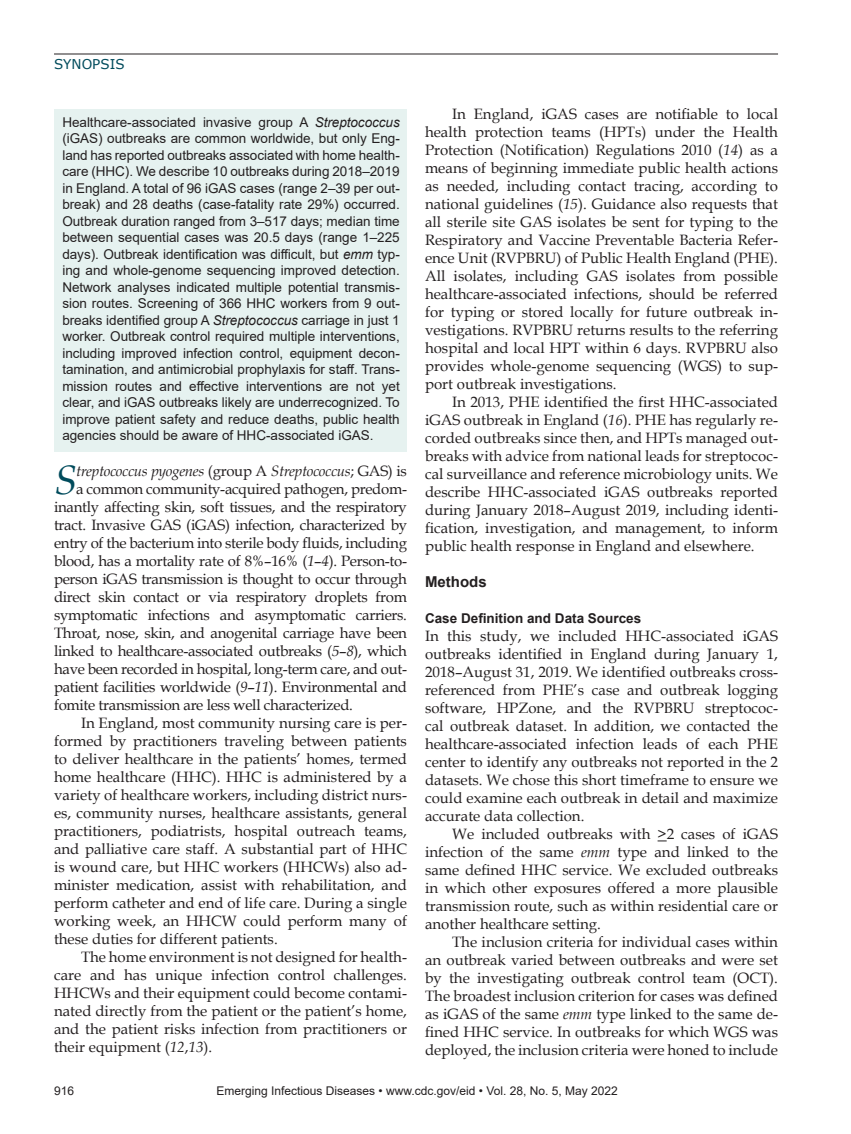
<style>
.page{position:relative;width:851px;height:1134px;background:#fff}
.page>*{position:absolute;margin:0;border:0;box-sizing:border-box;transform-origin:0 0}
.Drop_Cap{font:italic 41.1px "Book Antiqua";color:#004b5c}
.Body_Text{font:15px/18px "Book Antiqua";color:#231f20;text-align:justify}
.Drop_Cap-2{font:15px "Book Antiqua";letter-spacing:-.02em;color:#231f20}
.BodyText2{font:15px/18px "Book Antiqua";color:#231f20;text-align:justify}
.Drop_Cap-3{font:italic 15px "Book Antiqua";letter-spacing:-.02em;color:#231f20}
.t1{font:700 15px "Arial";color:#231f20}
.Abstract{font:13.5px/16.5px "Arial";letter-spacing:-.005em;color:#231f20;text-align:justify}
.t2{font:700 13.5px "Arial";color:#231f20}
.t3{font:13.5px "Verdana";color:#004b5c}
.t4{font:12px "Arial";color:#231f20}
.s1{font-style:italic}
.s2{font-style:normal}
</style>
<div class="page">
<hr style="left:54px;top:54px;width:724px;height:1px;background:#231f20">
<div style="left:54px;top:110px;width:353px;height:342px;background:#e6f2f0"></div>
<p class="t3" style="left:54px;top:55px;width:72px">SYNOPSIS</p>
<p class="Abstract" style="left:62px;top:114px;width:339px">Healthcare-associated invasive group A <span class="s1">Streptococcus </span>(iGAS) outbreaks are common worldwide, but only Eng&shy;land has reported outbreaks associated with home health&shy;care (HHC). We describe 10 outbreaks during 2018–2019 in England. A total of 96 iGAS cases (range 2–39 per out&shy;break) and 28 deaths (case-fatality rate 29%) occurred.<br>Outbreak duration ranged from 3–517 days; median time between sequential cases was 20.5 days (range 1–225 days). Outbreak identification was difficult, but <span class="s1">emm</span> typ&shy;ing and whole-genome sequencing improved detection.<br>Network analyses indicated multiple potential transmis&shy;sion routes. Screening of 366 HHC workers from 9 out&shy;breaks identified group A <span class="s1">Streptococcus</span> carriage in just 1 worker. Outbreak control required multiple interventions, including improved infection control, equipment decon&shy;tamination, and antimicrobial prophylaxis for staff. Trans&shy;mission routes and effective interventions are not yet clear, and iGAS outbreaks likely are underrecognized. To improve patient safety and reduce deaths, public health agencies should be aware of HHC-associated iGAS.</p>
<p class="Drop_Cap" style="left:54px;top:451px;width:24px">S</p>
<p class="Drop_Cap-3" style="left:76px;top:461px;width:332px">treptococcus pyogenes <span class="s2">(group A</span> Streptococcus<span class="s2">; GAS) is</span></p>
<p class="Drop_Cap-2" style="left:76px;top:479px;width:332px">a common community-acquired pathogen, predom-</p>
<p class="Drop_Cap-2" style="left:54px;top:497px;width:354px">inantly affecting skin, soft tissues, and the respiratory</p>
<p class="Drop_Cap-2" style="left:54px;top:515px;width:354px">tract. Invasive GAS (iGAS) infection, characterized by</p>
<p class="Drop_Cap-2" style="left:54px;top:533px;width:354px">entry of the bacterium into sterile body fluids, including</p>
<p class="Drop_Cap-2" style="left:54px;top:551px;width:354px">blood, has a mortality rate of 8%–16% (<span class="s1">1</span>–<span class="s1">4</span>). Person-to-</p>
<p class="Drop_Cap-2" style="left:54px;top:569px;width:354px">person iGAS transmission is thought to occur through</p>
<p class="Drop_Cap-2" style="left:54px;top:587px;width:354px">direct skin contact or via respiratory droplets from</p>
<p class="Drop_Cap-2" style="left:54px;top:605px;width:354px">symptomatic infections and asymptomatic carriers.</p>
<p class="Drop_Cap-2" style="left:54px;top:623px;width:354px">Throat, nose, skin, and anogenital carriage have been</p>
<p class="Drop_Cap-2" style="left:54px;top:641px;width:354px">linked to healthcare-associated outbreaks (<span class="s1">5</span>–<span class="s1">8</span>), which</p>
<p class="Drop_Cap-2" style="left:54px;top:659px;width:354px">have been recorded in hospital, long-term care, and out-</p>
<p class="Drop_Cap-2" style="left:54px;top:677px;width:354px">patient facilities worldwide (<span class="s1">9</span>–<span class="s1">11</span>). Environmental and</p>
<p class="Drop_Cap-2" style="left:54px;top:695px;width:300px">fomite transmission are less well characterized.</p>
<p class="Body_Text" style="left:54px;top:714px;width:354px;text-indent:27px">In England, most community nursing care is per&shy;formed by practitioners traveling between patients to deliver healthcare in the patients’ homes, termed home healthcare (HHC). HHC is administered by a variety of healthcare workers, including district nurs&shy;es, community nurses, healthcare assistants, general practitioners, podiatrists, hospital outreach teams, and palliative care staff. A substantial part of HHC is wound care, but HHC workers (HHCWs) also ad&shy;minister medication, assist with rehabilitation, and perform catheter and end of life care. During a single working week, an HHCW could perform many of these duties for different patients.</p>
<p class="Body_Text" style="left:54px;top:948px;width:354px;text-indent:27px">The home environment is not designed for health&shy;care and has unique infection control challenges.<br>HHCWs and their equipment could become contami&shy;nated directly from the patient or the patient’s home, and the patient risks infection from practitioners or their equipment (<span class="s1">12</span>,<span class="s1">13</span>).</p>
<p class="Body_Text" style="left:425px;top:104px;width:354px;text-indent:27px">In England, iGAS cases are notifiable to local health protection teams (HPTs) under the Health Protection (Notification) Regulations 2010 (<span class="s1">14</span>) as a means of beginning immediate public health actions as needed, including contact tracing, according to national guidelines (<span class="s1">15</span>). Guidance also requests that all sterile site GAS isolates be sent for typing to the Respiratory and Vaccine Preventable Bacteria Refer&shy;ence Unit (RVPBRU) of Public Health England (PHE).<br>All isolates, including GAS isolates from possible healthcare-associated infections, should be referred for typing or stored locally for future outbreak in&shy;vestigations. RVPBRU returns results to the referring hospital and local HPT within 6 days. RVPBRU also provides whole-genome sequencing (WGS) to sup&shy;port outbreak investigations.</p>
<p class="Body_Text" style="left:425px;top:392px;width:354px;text-indent:27px">In 2013, PHE identified the first HHC-associated iGAS outbreak in England (<span class="s1">16</span>). PHE has regularly re&shy;corded outbreaks since then, and HPTs managed out&shy;breaks with advice from national leads for streptococ&shy;cal surveillance and reference microbiology units. We describe HHC-associated iGAS outbreaks reported during January 2018–August 2019, including identi&shy;fication, investigation, and management, to inform public health response in England and elsewhere.</p>
<h1 class="t1" style="left:425px;top:571px;width:63px">Methods</h1>
<h2 class="t2" style="left:425px;top:609px;width:218px">Case Definition and Data Sources</h2>
<p class="BodyText2" style="left:425px;top:627px;width:354px">In this study, we included HHC-associated iGAS outbreaks identified in England during January 1, 2018–August 31, 2019. We identified outbreaks cross&shy;referenced from PHE’s case and outbreak logging software, HPZone, and the RVPBRU streptococ&shy;cal outbreak dataset. In addition, we contacted the healthcare-associated infection leads of each PHE center to identify any outbreaks not reported in the 2 datasets. We chose this short timeframe to ensure we could examine each outbreak in detail and maximize accurate data collection.</p>
<p class="Body_Text" style="left:425px;top:825px;width:354px;text-indent:27px">We included outbreaks with &gt;2 cases of iGAS infection of the same <span class="s1">emm</span> type and linked to the same defined HHC service. We excluded outbreaks in which other exposures offered a more plausible transmission route, such as within residential care or another healthcare setting.</p>
<p class="Body_Text" style="left:425px;top:933px;width:354px;text-indent:27px">The inclusion criteria for individual cases within an outbreak varied between outbreaks and were set by the investigating outbreak control team (OCT).<br>The broadest inclusion criterion for cases was defined as iGAS of the same <span class="s1">emm</span> type linked to the same de&shy;fined HHC service. In outbreaks for which WGS was deployed, the inclusion criteria were honed to include</p>
<p class="t4" style="left:54px;top:1083px;width:22px">916</p>
<p class="t4" style="left:216px;top:1083px;width:403px">Emerging Infectious Diseases • www.cdc.gov/eid • Vol. 28, No. 5, May 2022</p>
</div>
